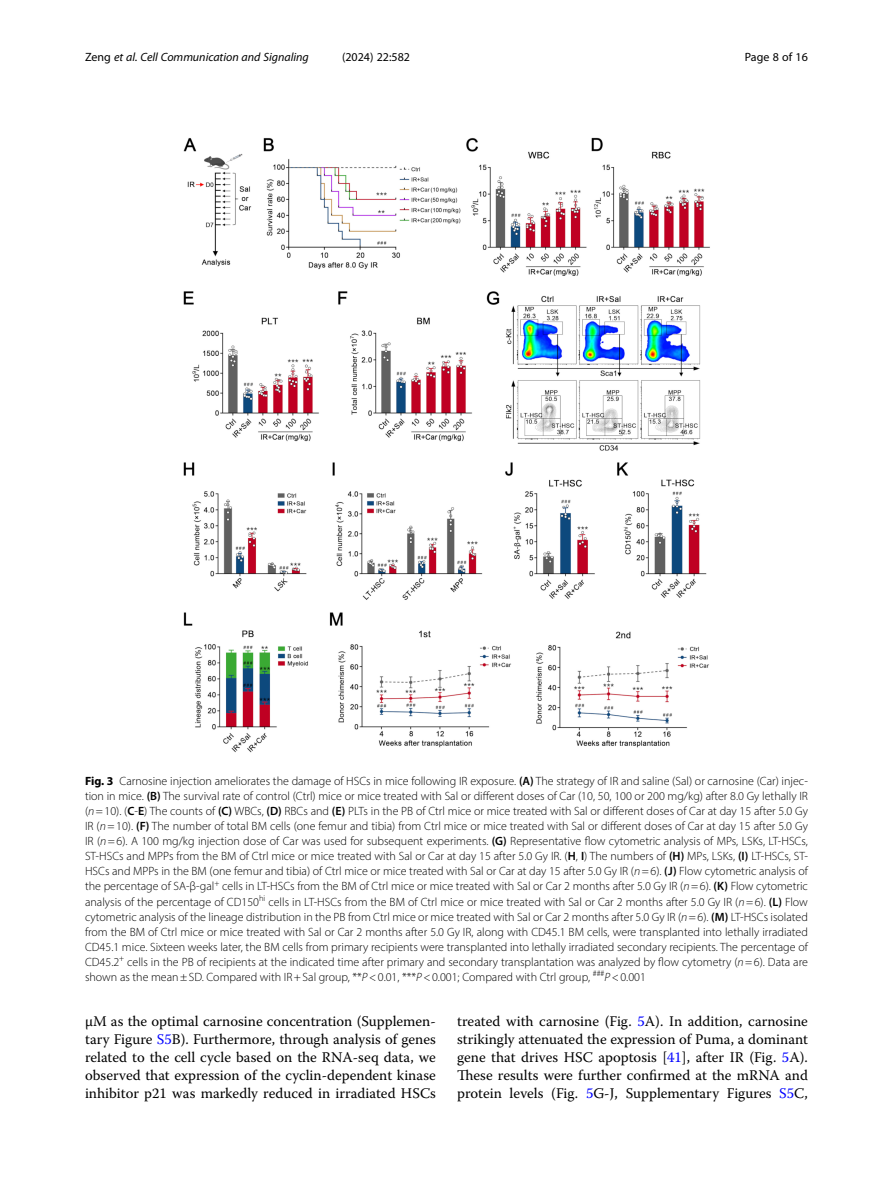
<style>
.page{position:relative;width:893px;height:1191px;background:#fff}
.page>*{position:absolute;margin:0;border:0;box-sizing:border-box;transform-origin:0 0}
.Body_Text{font:14.7px/18px "Warnock Pro";color:#000;text-align:justify}
.Figure_Caption{font:300 12px/15px "Myriad Pro";color:#000;text-align:justify}
.t1{font:italic 12px "Myriad Pro";color:#000}
.t2{font:12px "Myriad Pro";color:#000}
.s1{font-style:normal}
.s2{font-weight:700}
.s3{font-weight:600}
.s4{font-style:italic}
.s5{color:#00f}
</style>
<div class="page">
<img style="left:183px;top:137px;width:527px;height:616px">
<p class="t1" style="left:85px;top:50px;width:225px"><span class="s1">Zeng</span> et al. Cell Communication and Signaling</p>
<p class="t2" style="left:342px;top:50px;width:70px">(2024) 22:582</p>
<p class="t2" style="left:745px;top:50px;width:65px">Page 8 of 16</p>
<p class="Figure_Caption" style="left:85px;top:774px;width:724px"><span class="s2">Fig. 3</span> Carnosine injection ameliorates the damage of HSCs in mice following IR exposure. <span class="s3">(A)</span> The strategy of IR and saline (Sal) or carnosine (Car) injec&shy;tion in mice. <span class="s3">(B)</span> The survival rate of control (Ctrl) mice or mice treated with Sal or different doses of Car (10, 50, 100 or 200 mg/kg) after 8.0 Gy lethally IR (<span class="s4">n</span>=10). (<span class="s3">C</span>-<span class="s3">E</span>) The counts of <span class="s3">(C)</span> WBCs, <span class="s3">(D)</span> RBCs and <span class="s3">(E)</span> PLTs in the PB of Ctrl mice or mice treated with Sal or different doses of Car at day 15 after 5.0 Gy IR (<span class="s4">n</span>=10). <span class="s3">(F)</span> The number of total BM cells (one femur and tibia) from Ctrl mice or mice treated with Sal or different doses of Car at day 15 after 5.0 Gy IR (<span class="s4">n</span>=6). A 100 mg/kg injection dose of Car was used for subsequent experiments. <span class="s3">(G)</span> Representative flow cytometric analysis of MPs, LSKs, LT-HSCs, ST-HSCs and MPPs from the BM of Ctrl mice or mice treated with Sal or Car at day 15 after 5.0 Gy IR. (<span class="s3">H</span>, <span class="s3">I</span>) The numbers of <span class="s3">(H)</span> MPs, LSKs, <span class="s3">(I)</span> LT-HSCs, ST-HSCs and MPPs in the BM (one femur and tibia) of Ctrl mice or mice treated with Sal or Car at day 15 after 5.0 Gy IR (<span class="s4">n</span>=6). <span class="s3">(J)</span> Flow cytometric analysis of the percentage of SA-β-gal<sup>+</sup> cells in LT-HSCs from the BM of Ctrl mice or mice treated with Sal or Car 2 months after 5.0 Gy IR (<span class="s4">n</span>=6). <span class="s3">(K)</span> Flow cytometric analysis of the percentage of CD150<sup>hi</sup> cells in LT-HSCs from the BM of Ctrl mice or mice treated with Sal or Car 2 months after 5.0 Gy IR (<span class="s4">n</span>=6). <span class="s3">(L)</span> Flow cytometric analysis of the lineage distribution in the PB from Ctrl mice or mice treated with Sal or Car 2 months after 5.0 Gy IR (<span class="s4">n</span>=6). <span class="s3">(M)</span> LT-HSCs isolated from the BM of Ctrl mice or mice treated with Sal or Car 2 months after 5.0 Gy IR, along with CD45.1 BM cells, were transplanted into lethally irradiated CD45.1 mice. Sixteen weeks later, the BM cells from primary recipients were transplanted into lethally irradiated secondary recipients. The percentage of CD45.2<sup>+</sup> cells in the PB of recipients at the indicated time after primary and secondary transplantation was analyzed by flow cytometry (<span class="s4">n</span>=6). Data are shown as the mean±SD. Compared with IR+Sal group, **<span class="s4">P</span>&lt;0.01, ***<span class="s4">P</span>&lt;0.001; Compared with Ctrl group, <sup>###</sup><span class="s4">P</span>&lt;0.001</p>
<p class="Body_Text" style="left:85px;top:1012px;width:352px">µM as the optimal carnosine concentration (Supplemen&shy;tary Figure <span class="s5">S5</span>B). Furthermore, through analysis of genes related to the cell cycle based on the RNA-seq data, we observed that expression of the cyclin-dependent kinase inhibitor p21 was markedly reduced in irradiated HSCs</p>
<p class="Body_Text" style="left:457px;top:1012px;width:352px">treated with carnosine (Fig. <span class="s5">5</span>A). In addition, carnosine strikingly attenuated the expression of Puma, a dominant gene that drives HSC apoptosis [<span class="s5">41</span>], after IR (Fig. <span class="s5">5</span>A).<br>These results were further confirmed at the mRNA and protein levels (Fig. <span class="s5">5</span>G-J, Supplementary Figures <span class="s5">S5</span>C,</p>
</div>
